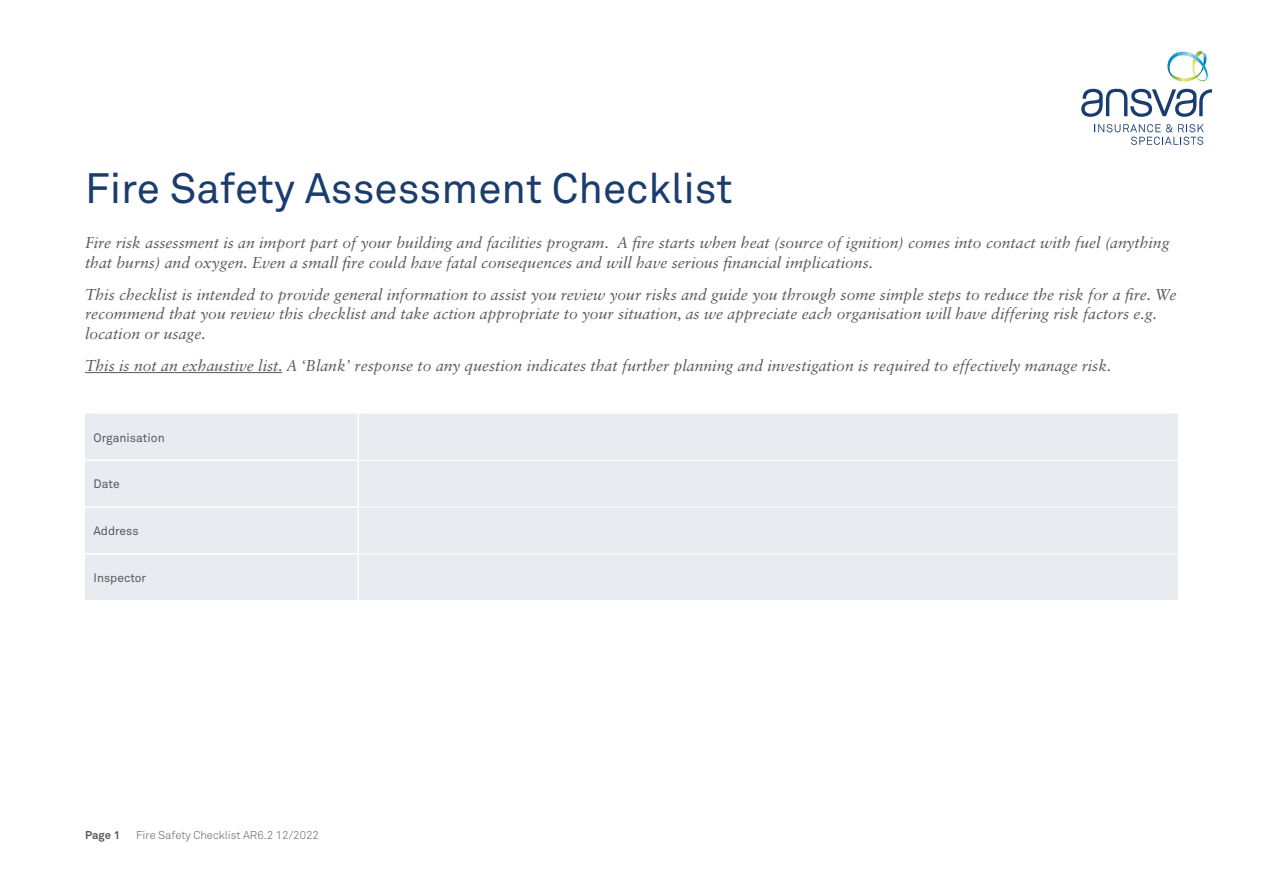
<style>
.page{position:relative;width:1263px;height:893px;background:#fff}
.page>*{position:absolute;margin:0;border:0;box-sizing:border-box;transform-origin:0 0}
.t1{font:42px "Akkurat Pro";color:#1b3d6d}
.t2{font:italic 15.75px/19.5px "Sabon LT Std";color:#58595b}
.t3{font:12.15px "Akkurat Pro";color:#58595b}
.t4{font:12px "Akkurat Pro";color:#58595b}
.t5{font:11.25px "Akkurat Light Pro";color:#58595b}
.t6{font:700 11.25px "Akkurat Pro";color:#58595b}
</style>
<div class="page">
<svg style="left:1081px;top:89px;width:131px;height:28px"></svg>
<svg style="left:1175px;top:51px;width:33px;height:31px"></svg>
<img style="left:1167px;top:52px;width:11px;height:27px">
<svg style="left:1094px;top:124px;width:110px;height:21px"></svg>
<hr style="left:85px;top:372px;width:197px;height:1px;background:#58595b">
<div style="left:85px;top:414px;width:1093px;height:186px;background:#e8ecf0"></div>
<hr style="left:85px;top:460px;width:274px;height:1px;background:#fff">
<hr style="left:85px;top:506px;width:274px;height:2px;background:#fff">
<hr style="left:85px;top:553px;width:274px;height:2px;background:#fff">
<hr style="left:357px;top:414px;width:2px;height:46px;background:#fff">
<hr style="left:357px;top:461px;width:2px;height:45px;background:#fff">
<hr style="left:357px;top:508px;width:2px;height:45px;background:#fff">
<hr style="left:357px;top:555px;width:2px;height:45px;background:#fff">
<hr style="left:359px;top:460px;width:819px;height:1px;background:#fff">
<hr style="left:359px;top:553px;width:819px;height:1px;background:#fff">
<hr style="left:359px;top:507px;width:819px;height:1px;background:#fff">
<h1 class="t1" style="left:85px;top:164px;width:649px">Fire Safety Assessment Checklist</h1>
<p class="t2" style="left:85px;top:233px;width:1086px">Fire risk assessment is an import part of your building and facilities program. A fire starts when heat (source of ignition) comes into contact with fuel (anything that burns) and oxygen. Even a small fire could have fatal consequences and will have serious financial implications.</p>
<p class="t2" style="left:85px;top:284px;width:1093px">This checklist is intended to provide general information to assist you review your risks and guide you through some simple steps to reduce the risk for a fire. We recommend that you review this checklist and take action appropriate to your situation, as we appreciate each organisation will have differing risk factors e.g. location or usage.</p>
<p class="t2" style="left:85px;top:356px;width:1028px">This is not an exhaustive list. A ‘Blank’ response to any question indicates that further planning and investigation is required to effectively manage risk.</p>
<p class="t3" style="left:94px;top:430px;width:73px">Organisation</p>
<p class="t3" style="left:94px;top:477px;width:28px">Date</p>
<p class="t4" style="left:94px;top:524px;width:47px">Address</p>
<p class="t4" style="left:94px;top:571px;width:54px">Inspector</p>
<p class="t6" style="left:85px;top:828px;width:37px">Page 1</p>
<p class="t5" style="left:136px;top:828px;width:184px">Fire Safety Checklist AR6.2 12/2022</p>
</div>
